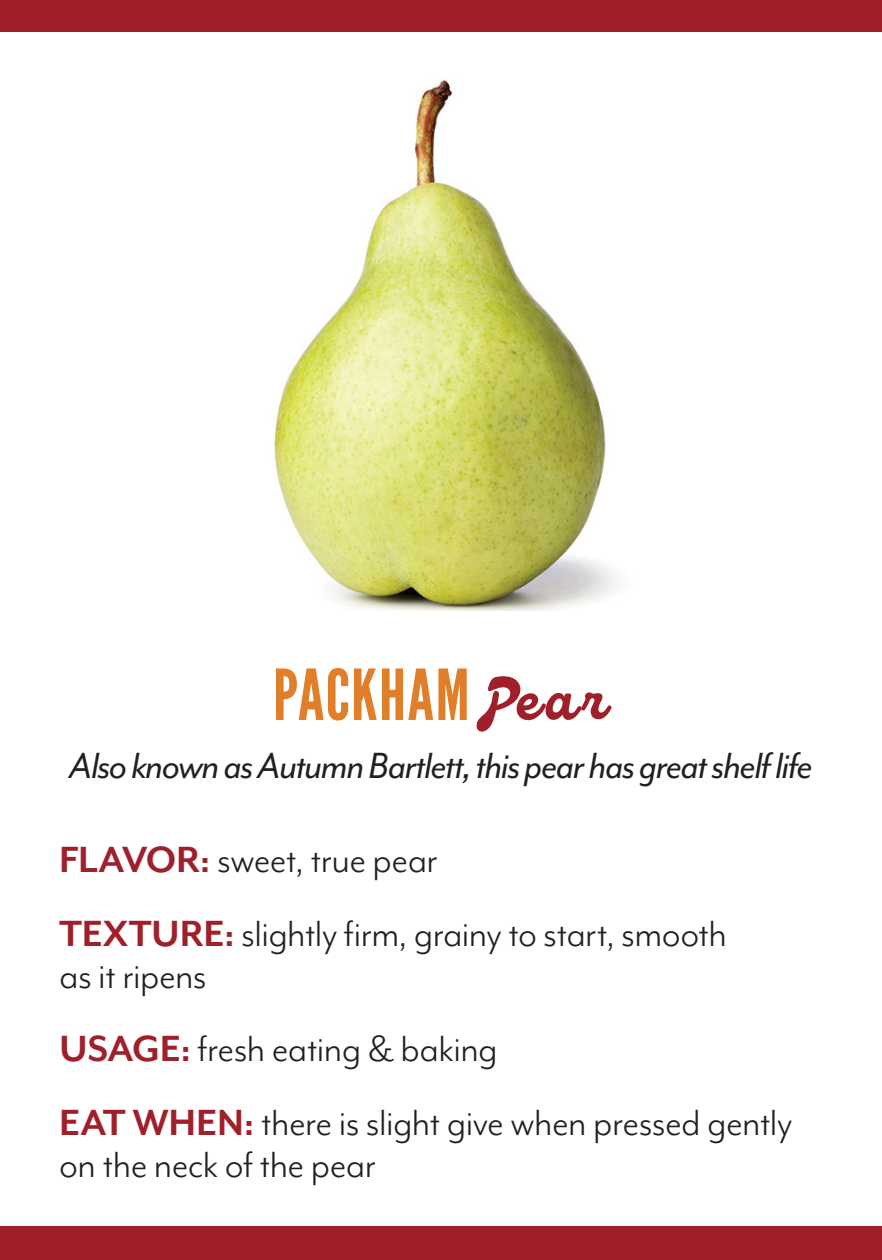
<style>
.page{position:relative;width:882px;height:1260px;background:#fff}
.page>*{position:absolute;margin:0;border:0;box-sizing:border-box;transform-origin:0 0}
.t1{font:70px "League Gothic";letter-spacing:.025em;color:#e07e29}
.t2{font:42px/42px "Mr Eaves Mod OT";letter-spacing:-.015em;color:#231f20}
.t3{font:italic 42px "Mr Eaves Mod OT";letter-spacing:-.03em;color:#231f20}
.s1{font-family:"BN Rendall Script Cursive";font-size:56px;color:#9f202b}
.s2{font-weight:700;color:#9f202b}
</style>
<div class="page">
<img style="left:274px;top:80px;width:342px;height:530px">
<div style="left:0;top:1227px;width:882px;height:33px;background:#9f202b"></div>
<div style="left:0;top:0;width:882px;height:32px;background:#9f202b"></div>
<p class="t1" style="left:273px;top:653px;width:337px">PACKHAM <span class="s1">Pear</span></p>
<p class="t3" style="left:69px;top:743px;width:745px">Also known as Autumn Bartlett, this pear has great shelf life</p>
<p class="t2" style="left:59px;top:838px;width:380px"><span class="s2">FLAVOR:</span> sweet, true pear</p>
<p class="t2" style="left:59px;top:912px;width:669px"><span class="s2">TEXTURE:</span> slightly firm, grainy to start, smooth as it ripens</p>
<p class="t2" style="left:59px;top:1027px;width:440px"><span class="s2">USAGE:</span> fresh eating &amp; baking</p>
<p class="t2" style="left:59px;top:1101px;width:735px"><span class="s2">EAT WHEN:</span> there is slight give when pressed gently on the neck of the pear</p>
</div>
